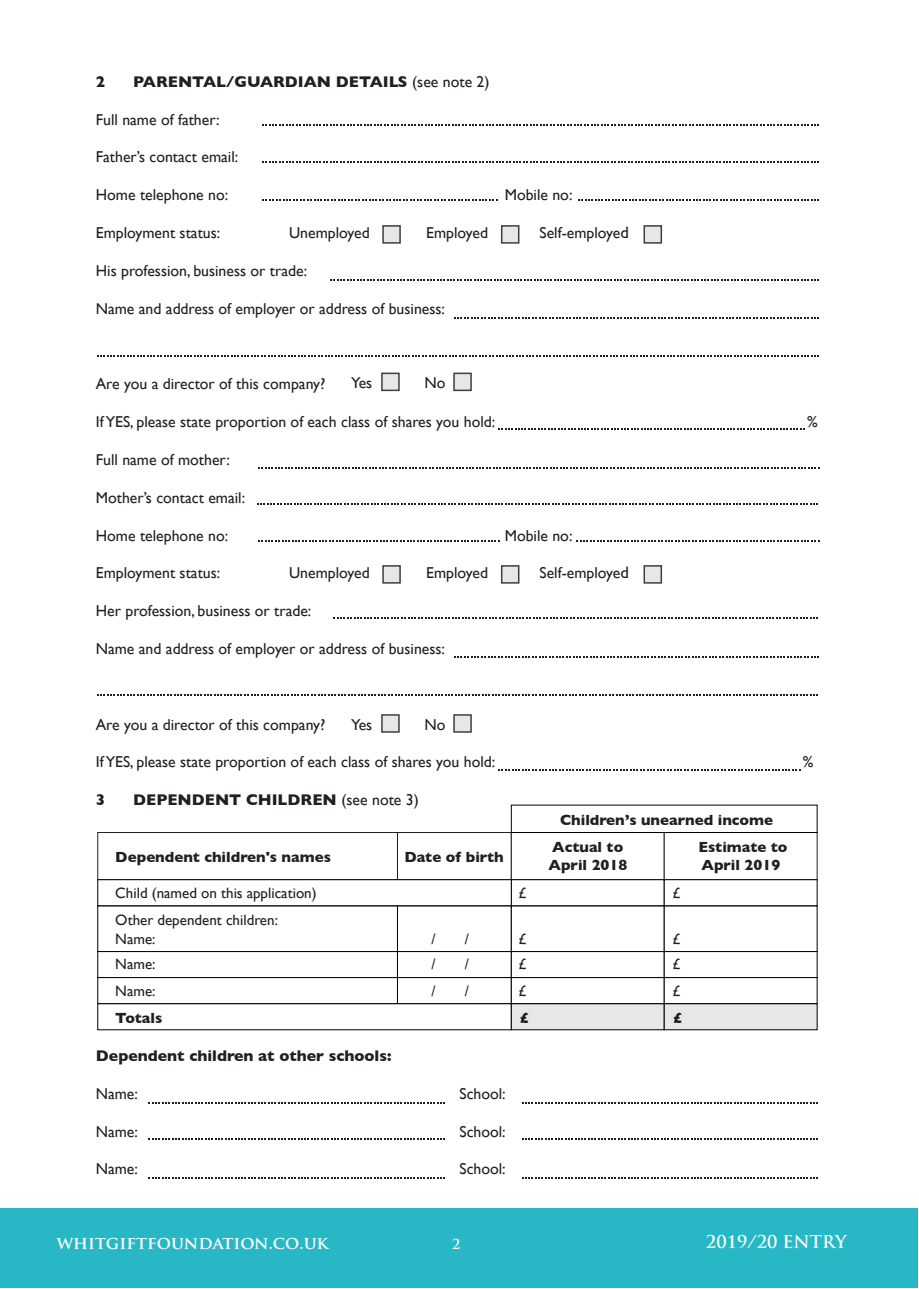
<style>
.page{position:relative;width:919px;height:1289px;background:#fff}
.page>*{position:absolute;margin:0;border:0;box-sizing:border-box;transform-origin:0 0}
.t1{font:700 17.25px "Trajan Pro";color:#fff}
.t2{font:15.75px "Gill Sans";color:#231f20}
.t3{font:700 15.75px "Gill Sans";color:#231f20}
.t4{font:700 15px/18px "Gill Sans";color:#231f20}
.t5{font:15px/18px "Gill Sans";color:#231f20}
.t6{font:700 13.5px "Trajan Pro";color:#fff}
.s1{font-weight:400}
.s2{font-size:16.5px}
</style>
<div class="page">
<div style="left:98px;top:905px;width:299px;height:46px;background:#fff;border:1px solid #000001"></div>
<div style="left:397px;top:905px;width:114px;height:46px;background:#fff;border:1px solid #000001"></div>
<div style="left:511px;top:905px;width:153px;height:46px;background:#fff;border:1px solid #000001"></div>
<div style="left:664px;top:905px;width:153px;height:46px;background:#fff;border:1px solid #000001"></div>
<div style="left:98px;top:832px;width:299px;height:47px;background:#fff;border:1px solid #231f20"></div>
<div style="left:397px;top:832px;width:114px;height:47px;background:#fff;border:1px solid #231f20"></div>
<div style="left:511px;top:832px;width:153px;height:47px;background:#fff;border:1px solid #231f20"></div>
<div style="left:664px;top:832px;width:153px;height:47px;background:#fff;border:1px solid #231f20"></div>
<div style="left:511px;top:879px;width:153px;height:26px;background:#fff;border:1px solid #000001"></div>
<div style="left:664px;top:879px;width:153px;height:26px;background:#fff;border:1px solid #000001"></div>
<svg style="left:578px;top:200px;width:241px;height:1px"></svg>
<svg style="left:330px;top:279px;width:489px;height:1px"></svg>
<svg style="left:454px;top:317px;width:365px;height:1px"></svg>
<svg style="left:498px;top:429px;width:306px;height:1px"></svg>
<svg style="left:258px;top:468px;width:561px;height:1px"></svg>
<svg style="left:257px;top:504px;width:561px;height:1px"></svg>
<svg style="left:258px;top:540px;width:241px;height:1px"></svg>
<svg style="left:576px;top:540px;width:243px;height:1px"></svg>
<svg style="left:262px;top:125px;width:557px;height:1px"></svg>
<svg style="left:262px;top:162px;width:557px;height:1px"></svg>
<svg style="left:262px;top:200px;width:235px;height:1px"></svg>
<svg style="left:333px;top:617px;width:485px;height:1px"></svg>
<svg style="left:454px;top:656px;width:365px;height:1px"></svg>
<svg style="left:97px;top:694px;width:721px;height:1px"></svg>
<svg style="left:498px;top:769px;width:302px;height:1px"></svg>
<svg style="left:97px;top:355px;width:722px;height:1px"></svg>
<div style="left:98px;top:879px;width:413px;height:26px;background:#fff;border:1px solid #000001"></div>
<div style="left:98px;top:951px;width:299px;height:26px;background:#fff;border:1px solid #000001"></div>
<div style="left:397px;top:951px;width:114px;height:26px;background:#fff;border:1px solid #000001"></div>
<div style="left:511px;top:951px;width:153px;height:26px;background:#fff;border:1px solid #000001"></div>
<div style="left:664px;top:951px;width:153px;height:26px;background:#fff;border:1px solid #000001"></div>
<div style="left:98px;top:977px;width:299px;height:26px;background:#fff;border:1px solid #000001"></div>
<div style="left:397px;top:977px;width:114px;height:26px;background:#fff;border:1px solid #000001"></div>
<div style="left:511px;top:977px;width:153px;height:26px;background:#fff;border:1px solid #000001"></div>
<div style="left:664px;top:977px;width:153px;height:26px;background:#fff;border:1px solid #000001"></div>
<div style="left:98px;top:1003px;width:413px;height:26px;background:#fff;border:1px solid #000001"></div>
<div style="left:511px;top:1003px;width:153px;height:26px;background:#e6e7e9;border:1px solid #000001"></div>
<div style="left:664px;top:1003px;width:153px;height:26px;background:#e6e7e9;border:1px solid #000001"></div>
<div style="left:382px;top:565px;width:19px;height:18px;background:#e6e7e9;border:2px solid #3e3e3f"></div>
<div style="left:501px;top:565px;width:18px;height:18px;background:#e6e7e9;border:2px solid #3e3e3f"></div>
<div style="left:643px;top:565px;width:19px;height:18px;background:#e6e7e9;border:2px solid #3e3e3f"></div>
<div style="left:382px;top:225px;width:19px;height:19px;background:#e6e7e9;border:2px solid #3e3e3f"></div>
<div style="left:501px;top:225px;width:18px;height:19px;background:#e6e7e9;border:2px solid #3e3e3f"></div>
<div style="left:643px;top:225px;width:19px;height:19px;background:#e6e7e9;border:2px solid #3e3e3f"></div>
<div style="left:381px;top:714px;width:18px;height:18px;background:#e6e7e9;border:2px solid #3e3e3f"></div>
<div style="left:453px;top:714px;width:19px;height:18px;background:#e6e7e9;border:2px solid #3e3e3f"></div>
<div style="left:381px;top:372px;width:18px;height:19px;background:#e6e7e9;border:2px solid #3e3e3f"></div>
<div style="left:453px;top:372px;width:19px;height:19px;background:#e6e7e9;border:2px solid #3e3e3f"></div>
<svg style="left:522px;top:1102px;width:296px;height:1px"></svg>
<svg style="left:522px;top:1138px;width:296px;height:1px"></svg>
<svg style="left:522px;top:1177px;width:296px;height:1px"></svg>
<svg style="left:148px;top:1102px;width:297px;height:1px"></svg>
<svg style="left:148px;top:1138px;width:297px;height:1px"></svg>
<svg style="left:148px;top:1177px;width:297px;height:1px"></svg>
<div style="left:0;top:1208px;width:917px;height:80px;background:#28b8c5"></div>
<p class="t3" style="left:96px;top:69px;width:11px">2</p>
<p class="t3" style="left:133px;top:69px;width:358px">PARENTAL/GUARDIAN DETAILS <span class="s1">(see note 2)</span></p>
<p class="t2" style="left:96px;top:110px;width:125px">Full name of father:</p>
<p class="t2" style="left:96px;top:148px;width:144px">Father’s contact email:</p>
<p class="t2" style="left:96px;top:185px;width:134px">Home telephone no:</p>
<p class="t2" style="left:504px;top:185px;width:69px">Mobile no:</p>
<p class="t2" style="left:96px;top:223px;width:126px">Employment status:</p>
<p class="t2" style="left:96px;top:261px;width:213px">His profession, business or trade:</p>
<p class="t2" style="left:96px;top:299px;width:351px">Name and address of employer or address of business:</p>
<p class="t2" style="left:289px;top:223px;width:82px">Unemployed</p>
<p class="t2" style="left:426px;top:223px;width:63px">Employed</p>
<p class="t2" style="left:539px;top:223px;width:91px">Self-employe<span class="s2">d</span></p>
<p class="t2" style="left:351px;top:373px;width:23px">Yes</p>
<p class="t2" style="left:424px;top:373px;width:22px">No</p>
<p class="t2" style="left:96px;top:374px;width:231px">Are you a director of this company?</p>
<p class="t2" style="left:96px;top:412px;width:401px">If YES, please state proportion of each class of shares you hold:</p>
<p class="t2" style="left:807px;top:412px;width:12px">%</p>
<p class="t2" style="left:96px;top:450px;width:136px">Full name of mother:</p>
<p class="t2" style="left:96px;top:488px;width:151px">Mother’s contact email:</p>
<p class="t2" style="left:96px;top:526px;width:134px">Home telephone no:</p>
<p class="t2" style="left:504px;top:526px;width:69px">Mobile no:</p>
<p class="t2" style="left:96px;top:563px;width:126px">Employment status:</p>
<p class="t2" style="left:96px;top:601px;width:217px">Her profession, business or trade:</p>
<p class="t2" style="left:96px;top:639px;width:351px">Name and address of employer or address of business:</p>
<p class="t2" style="left:289px;top:563px;width:82px">Unemployed</p>
<p class="t2" style="left:426px;top:563px;width:63px">Employed</p>
<p class="t2" style="left:539px;top:563px;width:91px">Self-employe<span class="s2">d</span></p>
<p class="t2" style="left:96px;top:715px;width:231px">Are you a director of this company?</p>
<p class="t2" style="left:96px;top:752px;width:401px">If YES, please state proportion of each class of shares you hold:</p>
<p class="t2" style="left:802px;top:752px;width:12px">%</p>
<p class="t3" style="left:96px;top:787px;width:11px">3</p>
<p class="t3" style="left:133px;top:787px;width:287px">DEPENDENT CHILDREN <span class="s1">(see note 3)</span></p>
<p class="t2" style="left:351px;top:715px;width:23px">Yes</p>
<p class="t2" style="left:424px;top:715px;width:22px">No</p>
<p class="t4" style="left:560px;top:810px;width:214px">Children’s unearned income</p>
<p class="t4" style="left:115px;top:847px;width:217px">Dependent children's names</p>
<p class="t4" style="left:404px;top:847px;width:101px">Date of birth</p>
<p class="t4" style="left:548px;top:837px;width:80px">Actual to<br>April 2018</p>
<p class="t5" style="left:115px;top:884px;width:203px">Child (named on this application)</p>
<p class="t5" style="left:518px;top:884px;width:9px">£</p>
<p class="t5" style="left:672px;top:884px;width:9px">£</p>
<p class="t5" style="left:115px;top:911px;width:164px">Other dependent children:<br>Name:</p>
<p class="t5" style="left:431px;top:929px;width:6px">/</p>
<p class="t5" style="left:465px;top:929px;width:6px">/</p>
<p class="t5" style="left:518px;top:929px;width:9px">£</p>
<p class="t5" style="left:672px;top:929px;width:9px">£</p>
<p class="t5" style="left:115px;top:954px;width:42px">Name:</p>
<p class="t5" style="left:431px;top:954px;width:6px">/</p>
<p class="t5" style="left:465px;top:954px;width:6px">/</p>
<p class="t5" style="left:518px;top:954px;width:9px">£</p>
<p class="t5" style="left:672px;top:954px;width:9px">£</p>
<p class="t5" style="left:115px;top:981px;width:42px">Name:</p>
<p class="t5" style="left:431px;top:981px;width:6px">/</p>
<p class="t5" style="left:465px;top:981px;width:6px">/</p>
<p class="t5" style="left:518px;top:981px;width:9px">£</p>
<p class="t5" style="left:672px;top:981px;width:9px">£</p>
<p class="t4" style="left:115px;top:1008px;width:49px">Totals</p>
<p class="t4" style="left:520px;top:1008px;width:10px">£</p>
<p class="t4" style="left:673px;top:1008px;width:10px">£</p>
<p class="t3" style="left:96px;top:1043px;width:297px">Dependent children at other schools:</p>
<p class="t2" style="left:96px;top:1084px;width:44px">Name:</p>
<p class="t2" style="left:459px;top:1084px;width:48px">School:</p>
<p class="t2" style="left:96px;top:1121px;width:44px">Name:</p>
<p class="t2" style="left:459px;top:1121px;width:48px">School:</p>
<p class="t2" style="left:96px;top:1159px;width:44px">Name:</p>
<p class="t2" style="left:459px;top:1159px;width:48px">School:</p>
<p class="t4" style="left:698px;top:837px;width:91px">Estimate to<br>April 2019</p>
<p class="t1" style="left:57px;top:1231px;width:273px">whitgiftfoundation.co.uk</p>
<p class="t6" style="left:452px;top:1235px;width:10px">2</p>
<p class="t1" style="left:706px;top:1230px;width:142px">2019/20 ENTRY</p>
</div>
